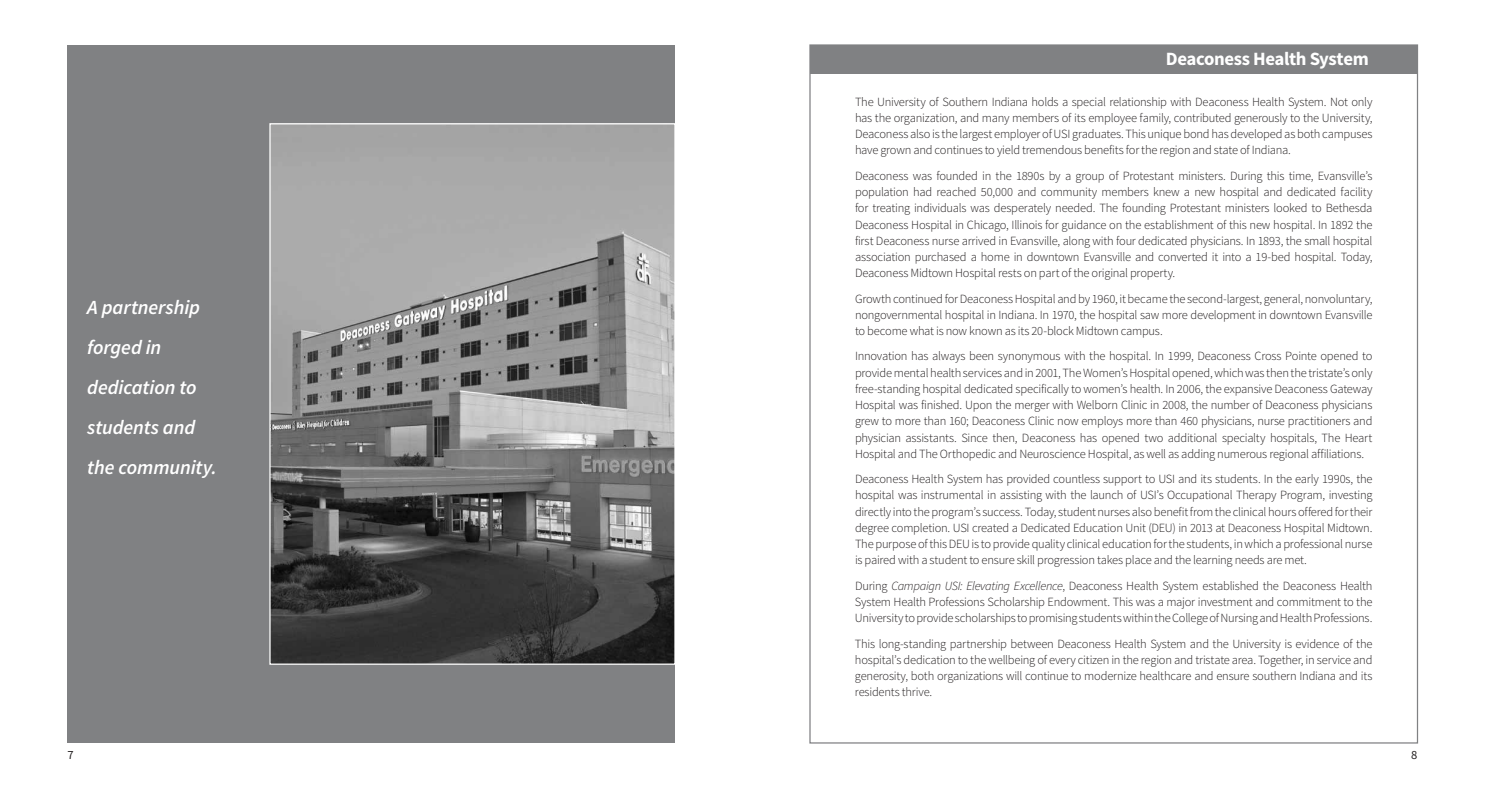
<style>
.page{position:relative;width:1485px;height:788px;background:#fff}
.page>*{position:absolute;margin:0;border:0;box-sizing:border-box;transform-origin:0 0}
.t1{font:italic 600 20px/40px "Source Sans Pro";letter-spacing:-.005em;color:#fff}
.t2{font:700 18.75px "Source Sans Pro";letter-spacing:-.02em;color:#fff}
.t3{font:300 12.5px/16.2px "Source Sans Pro";letter-spacing:-.02em;color:#231f20;text-align:justify}
.t4{font:12.5px "Source Sans Pro";color:#231f20}
.s1{font-style:italic}
</style>
<div class="page">
<div style="left:68px;top:45px;width:607px;height:697px;background:#808183"></div>
<div style="left:810px;top:45px;width:607px;height:28px;background:#808183"></div>
<img style="left:271px;top:125px;width:403px;height:537px">
<h1 class="t1" style="left:87px;top:287px;width:131px">A partnership forged in dedication to students and the community.</h1>
<h2 class="t2" style="left:1166px;top:47px;width:204px">Deaconess Health System</h2>
<p class="t3" style="left:855px;top:93px;width:519px">The University of Southern Indiana holds a special relationship with Deaconess Health System. Not only has the organization, and many members of its employee family, contributed generously to the University, Deaconess also is the largest employer of USI graduates. This unique bond has developed as both campuses have grown and continues to yield tremendous benefits for the region and state of Indiana.</p>
<p class="t3" style="left:855px;top:167px;width:519px">Deaconess was founded in the 1890s by a group of Protestant ministers. During this time, Evansville’s population had reached 50,000 and community members knew a new hospital and dedicated facility for treating individuals was desperately needed. The founding Protestant ministers looked to Bethesda Deaconess Hospital in Chicago, Illinois for guidance on the establishment of this new hospital. In 1892 the first Deaconess nurse arrived in Evansville, along with four dedicated physicians. In 1893, the small hospital association purchased a home in downtown Evansville and converted it into a 19-bed hospital. Today, Deaconess Midtown Hospital rests on part of the original property.</p>
<p class="t3" style="left:855px;top:290px;width:519px">Growth continued for Deaconess Hospital and by 1960, it became the second-largest, general, nonvoluntary, nongovernmental hospital in Indiana. In 1970, the hospital saw more development in downtown Evansville to become what is now known as its 20-block Midtown campus.</p>
<p class="t3" style="left:855px;top:348px;width:519px">Innovation has always been synonymous with the hospital. In 1999, Deaconess Cross Pointe opened to provide mental health services and in 2001, The Women’s Hospital opened, which was then the tristate’s only free-standing hospital dedicated specifically to women’s health. In 2006, the expansive Deaconess Gateway Hospital was finished. Upon the merger with Welborn Clinic in 2008, the number of Deaconess physicians grew to more than 160; Deaconess Clinic now employs more than 460 physicians, nurse practitioners and physician assistants. Since then, Deaconess has opened two additional specialty hospitals, The Heart Hospital and The Orthopedic and Neuroscience Hospital, as well as adding numerous regional affiliations.</p>
<p class="t3" style="left:855px;top:471px;width:519px">Deaconess Health System has provided countless support to USI and its students. In the early 1990s, the hospital was instrumental in assisting with the launch of USI’s Occupational Therapy Program, investing directly into the program’s success. Today, student nurses also benefit from the clinical hours offered for their degree completion. USI created a Dedicated Education Unit (DEU) in 2013 at Deaconess Hospital Midtown.<br>The purpose of this DEU is to provide quality clinical education for the students, in which a professional nurse is paired with a student to ensure skill progression takes place and the learning needs are met.</p>
<p class="t3" style="left:855px;top:577px;width:519px">During <span class="s1">Campaign USI: Elevating Excellence</span>, Deaconess Health System established the Deaconess Health System Health Professions Scholarship Endowment. This was a major investment and commitment to the University to provide scholarships to promising students within the College of Nursing and Health Professions.</p>
<p class="t3" style="left:855px;top:635px;width:519px">This long-standing partnership between Deaconess Health System and the University is evidence of the hospital’s dedication to the wellbeing of every citizen in the region and tristate area. Together, in service and generosity, both organizations will continue to modernize healthcare and ensure southern Indiana and its residents thrive.</p>
<p class="t4" style="left:68px;top:746px;width:8px">7</p>
<p class="t4" style="left:1411px;top:746px;width:8px">8</p>
</div>
